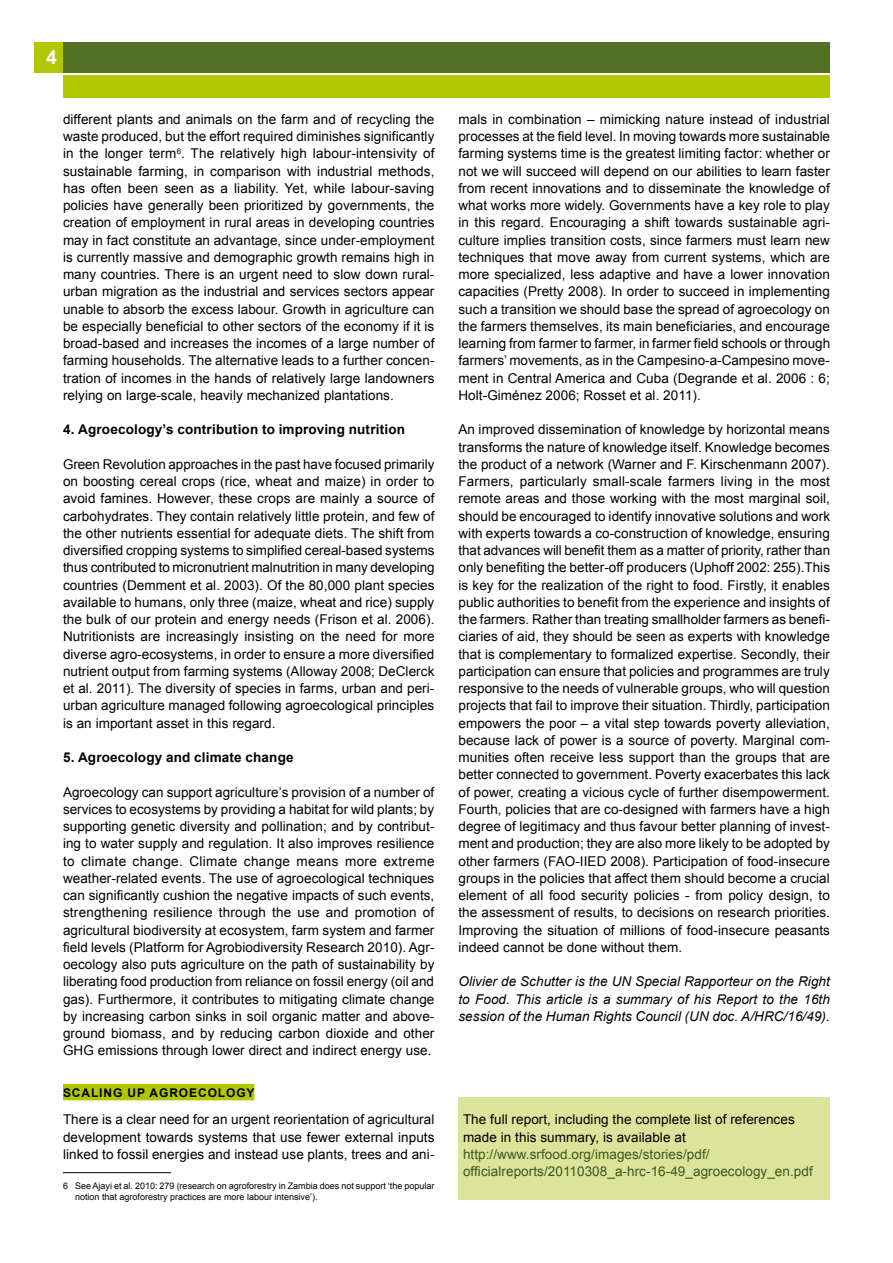
<style>
.page{position:relative;width:893px;height:1263px;background:#fff}
.page>*{position:absolute;margin:0;border:0;box-sizing:border-box;transform-origin:0 0}
.t1{font:700 19.5px "Arial";color:#fff}
._03_Text{font:13.5px/17.2px "Arial";letter-spacing:.005em;color:#000;text-align:justify}
._07_Fußnoten{font:13.5px/17.2px "Arial";letter-spacing:.005em;color:#000;text-align:justify}
._03_Text-2{font:13.5px/17.2px "Arial";letter-spacing:.005em;color:#3e571c}
._03_Text-3{font:italic 13.5px/17.2px "Arial";letter-spacing:.005em;color:#000;text-align:justify}
._09_Publications_HL{font:700 13.5px "Arial";letter-spacing:.015em;color:#000}
._04_Ü_farbig_im_Text{font:700 12px "Arial";letter-spacing:.075em;color:#000}
._07_Fußnoten-2{font:9px/10.8px "Arial";color:#000}
.s1{color:#000}
</style>
<div class="page">
<div style="left:458px;top:1097px;width:372px;height:103px;background:#dbe49a"></div>
<div style="left:34px;top:42px;width:29px;height:30px;background:#b1c800"></div>
<div style="left:63px;top:42px;width:767px;height:30px;background:#537024"></div>
<div style="left:63px;top:75px;width:767px;height:23px;background:#b1c800"></div>
<div style="left:63px;top:1084px;width:191px;height:16px;background:#b1c800"></div>
<hr style="left:63px;top:1172px;width:108px;height:1px;background:#000">
<h1 class="t1" style="left:46px;top:45px;width:12px">4</h1>
<p class="_07_Fußnoten" style="left:63px;top:111px;width:373px">different plants and animals on the farm and of recycling the waste produced, but the effort required diminishes significantly in the longer term<sup>6</sup>. The relatively high labour-intensivity of sustainable farming, in comparison with industrial methods, has often been seen as a liability. Yet, while labour-saving policies have generally been prioritized by governments, the creation of employment in rural areas in developing countries may in fact constitute an advantage, since under-employment is currently massive and demographic growth remains high in many countries. There is an urgent need to slow down rural&shy;urban migration as the industrial and services sectors appear unable to absorb the excess labour. Growth in agriculture can be especially beneficial to other sectors of the economy if it is broad-based and increases the incomes of a large number of farming households. The alternative leads to a further concen&shy;tration of incomes in the hands of relatively large landowners relying on large-scale, heavily mechanized plantations.</p>
<p class="_09_Publications_HL" style="left:63px;top:421px;width:344px">4. Agroecology’s contribution to improving nutrition</p>
<p class="_03_Text" style="left:63px;top:456px;width:373px">Green Revolution approaches in the past have focused primarily on boosting cereal crops (rice, wheat and maize) in order to avoid famines. However, these crops are mainly a source of carbohydrates. They contain relatively little protein, and few of the other nutrients essential for adequate diets. The shift from diversified cropping systems to simplified cereal-based systems thus contributed to micronutrient malnutrition in many developing countries (Demment et al. 2003). Of the 80,000 plant species available to humans, only three (maize, wheat and rice) supply the bulk of our protein and energy needs (Frison et al. 2006).<br>Nutritionists are increasingly insisting on the need for more diverse agro-ecosystems, in order to ensure a more diversified nutrient output from farming systems (Alloway 2008; DeClerck et al. 2011). The diversity of species in farms, urban and peri&shy;urban agriculture managed following agroecological principles is an important asset in this regard.</p>
<p class="_09_Publications_HL" style="left:63px;top:748px;width:232px">5. Agroecology and climate change</p>
<p class="_03_Text" style="left:63px;top:783px;width:373px">Agroecology can support agriculture’s provision of a number of services to ecosystems by providing a habitat for wild plants; by supporting genetic diversity and pollination; and by contribut&shy;ing to water supply and regulation. It also improves resilience to climate change. Climate change means more extreme weather-related events. The use of agroecological techniques can significantly cushion the negative impacts of such events, strengthening resilience through the use and promotion of agricultural biodiversity at ecosystem, farm system and farmer field levels (Platform for Agrobiodiversity Research 2010). Agr&shy;oecology also puts agriculture on the path of sustainability by liberating food production from reliance on fossil energy (oil and gas). Furthermore, it contributes to mitigating climate change by increasing carbon sinks in soil organic matter and above&shy;ground biomass, and by reducing carbon dioxide and other GHG emissions through lower direct and indirect energy use.</p>
<p class="_04_Ü_farbig_im_Text" style="left:63px;top:1084px;width:193px">SCALING UP AGROECOLOGY</p>
<p class="_03_Text" style="left:63px;top:1111px;width:373px">There is a clear need for an urgent reorientation of agricultural development towards systems that use fewer external inputs linked to fossil energies and instead use plants, trees and ani-</p>
<p class="_07_Fußnoten-2" style="left:75px;top:1181px;width:361px;text-indent:-12px">6 See Ajayi et al. 2010: 279 (research on agroforestry in Zambia does not support ‘the popular notion that agroforestry practices are more labour intensive’).</p>
<p class="_07_Fußnoten" style="left:458px;top:111px;width:373px">mals in combination – mimicking nature instead of industrial processes at the field level. In moving towards more sustainable farming systems time is the greatest limiting factor: whether or not we will succeed will depend on our abilities to learn faster from recent innovations and to disseminate the knowledge of what works more widely. Governments have a key role to play in this regard. Encouraging a shift towards sustainable agri&shy;culture implies transition costs, since farmers must learn new techniques that move away from current systems, which are more specialized, less adaptive and have a lower innovation capacities (Pretty 2008). In order to succeed in implementing such a transition we should base the spread of agroecology on the farmers themselves, its main beneficiaries, and encourage learning from farmer to farmer, in farmer field schools or through farmers’ movements, as in the Campesino-a-Campesino move&shy;ment in Central America and Cuba (Degrande et al. 2006 : 6; Holt-Giménez 2006; Rosset et al. 2011).</p>
<p class="_03_Text" style="left:458px;top:421px;width:373px">An improved dissemination of knowledge by horizontal means transforms the nature of knowledge itself. Knowledge becomes the product of a network (Warner and F. Kirschenmann 2007).<br>Farmers, particularly small-scale farmers living in the most remote areas and those working with the most marginal soil, should be encouraged to identify innovative solutions and work with experts towards a co-construction of knowledge, ensuring that advances will benefit them as a matter of priority, rather than only benefiting the better-off producers (Uphoff 2002: 255).This is key for the realization of the right to food. Firstly, it enables public authorities to benefit from the experience and insights of the farmers. Rather than treating smallholder farmers as benefi&shy;ciaries of aid, they should be seen as experts with knowledge that is complementary to formalized expertise. Secondly, their participation can ensure that policies and programmes are truly responsive to the needs of vulnerable groups, who will question projects that fail to improve their situation. Thirdly, participation empowers the poor – a vital step towards poverty alleviation, because lack of power is a source of poverty. Marginal com&shy;munities often receive less support than the groups that are better connected to government. Poverty exacerbates this lack of power, creating a vicious cycle of further disempowerment.<br>Fourth, policies that are co-designed with farmers have a high degree of legitimacy and thus favour better planning of invest&shy;ment and production; they are also more likely to be adopted by other farmers (FAO-IIED 2008). Participation of food-insecure groups in the policies that affect them should become a crucial element of all food security policies - from policy design, to the assessment of results, to decisions on research priorities.<br>Improving the situation of millions of food-insecure peasants indeed cannot be done without them.</p>
<p class="_03_Text-3" style="left:458px;top:973px;width:373px">Olivier de Schutter is the UN Special Rapporteur on the Right to Food. This article is a summary of his Report to the 16th session of the Human Rights Council (UN doc. A/HRC/16/49).</p>
<p class="_03_Text-2" style="left:463px;top:1111px;width:351px"><span class="s1">The full report, including the complete list of references made in this summary, is available at </span>http://www.srfood.org/images/stories/pdf/ officialreports/20110308_a-hrc-16-49_agroecology_en.pdf</p>
</div>
